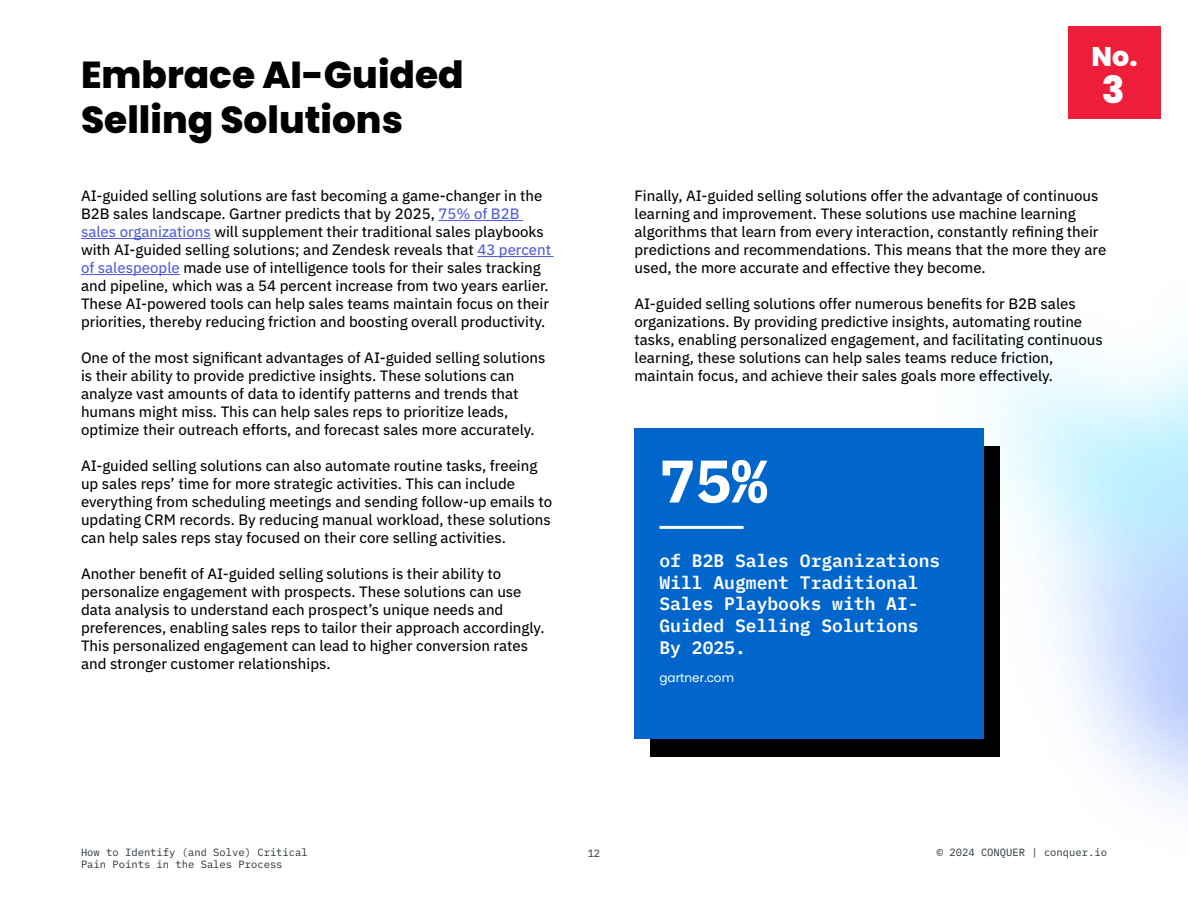
<style>
.page{position:relative;width:1188px;height:918px;background:#fff}
.page>*{position:absolute;margin:0;border:0;box-sizing:border-box;transform-origin:0 0}
.t1{font:700 60px "IBM Plex Mono";color:#fff}
.t2{font:800 37.5px/45px "Poppins";color:#000101}
.t3{font:800 37.5px "Poppins";color:#fff}
.t4{font:800 27px "Poppins";color:#fff}
.t5{font:600 18px/21.6px "IBM Plex Mono";color:#fff}
.t6{font:15px/18px "IBM Plex Sans Text";color:#000101}
.t7{font:12px "Poppins";color:#fff}
.t8{font:10.5px/12.6px "IBM Plex Mono";color:#2a3439}
.s1{color:#4f5cd6}
</style>
<div class="page">
<div style="left:1069px;top:26px;width:92px;height:92px;background:#ee1e3a"></div>
<hr style="left:438px;top:220px;width:85px;height:1px;background:#4f5cd6">
<hr style="left:81px;top:238px;width:130px;height:1px;background:#4f5cd6">
<hr style="left:477px;top:256px;width:76px;height:1px;background:#4f5cd6">
<hr style="left:81px;top:274px;width:99px;height:1px;background:#4f5cd6">
<div style="left:650px;top:446px;width:350px;height:311px;background:#000"></div>
<div style="left:634px;top:428px;width:350px;height:311px;background:#06c"></div>
<hr style="left:660px;top:526px;width:84px;height:3px;background:#fff">
<h2 class="t2" style="left:81px;top:53px;width:384px">Embrace AI-Guided<br>Selling Solutions</h2>
<p class="t6" style="left:81px;top:185px;width:472px">AI-guided selling solutions are fast becoming a game-changer in the B2B sales landscape. Gartner predicts that by 2025, <span class="s1">75% of B2B sales organizations</span> will supplement their traditional sales playbooks with AI-guided selling solutions; and Zendesk reveals that <span class="s1">43 percent of salespeople</span> made use of intelligence tools for their sales tracking and pipeline, which was a 54 percent increase from two years earlier.<br>These AI-powered tools can help sales teams maintain focus on their priorities, thereby reducing friction and boosting overall productivity.</p>
<p class="t6" style="left:81px;top:347px;width:466px">One of the most significant advantages of AI-guided selling solutions is their ability to provide predictive insights. These solutions can analyze vast amounts of data to identify patterns and trends that humans might miss. This can help sales reps to prioritize leads, optimize their outreach efforts, and forecast sales more accurately.</p>
<p class="t6" style="left:81px;top:455px;width:473px">AI-guided selling solutions can also automate routine tasks, freeing up sales reps’ time for more strategic activities. This can include everything from scheduling meetings and sending follow-up emails to updating CRM records. By reducing manual workload, these solutions can help sales reps stay focused on their core selling activities.</p>
<p class="t6" style="left:81px;top:563px;width:465px">Another benefit of AI-guided selling solutions is their ability to personalize engagement with prospects. These solutions can use data analysis to understand each prospect’s unique needs and preferences, enabling sales reps to tailor their approach accordingly.<br>This personalized engagement can lead to higher conversion rates and stronger customer relationships.</p>
<h3 class="t4" style="left:1092px;top:40px;width:47px">No.</h3>
<h2 class="t3" style="left:1102px;top:68px;width:24px">3</h2>
<p class="t6" style="left:634px;top:185px;width:473px">Finally, AI-guided selling solutions offer the advantage of continuous learning and improvement. These solutions use machine learning algorithms that learn from every interaction, constantly refining their predictions and recommendations. This means that the more they are used, the more accurate and effective they become.</p>
<p class="t6" style="left:634px;top:293px;width:470px">AI-guided selling solutions offer numerous benefits for B2B sales organizations. By providing predictive insights, automating routine tasks, enabling personalized engagement, and facilitating continuous learning, these solutions can help sales teams reduce friction, maintain focus, and achieve their sales goals more effectively.</p>
<h1 class="t1" style="left:660px;top:433px;width:109px">75%</h1>
<p class="t5" style="left:660px;top:549px;width:282px">of B2B Sales Organizations<br>Will Augment Traditional<br>Sales Playbooks with AI-<br>Guided Selling Solutions<br>By 2025.</p>
<p class="t7" style="left:660px;top:671px;width:76px">gartner.com</p>
<p class="t8" style="left:81px;top:845px;width:228px">How to Identify (and Solve) Critical<br>Pain Points in the Sales Process</p>
<p class="t8" style="left:588px;top:847px;width:14px">12</p>
<p class="t8" style="left:937px;top:845px;width:172px">© 2024 CONQUER | conquer.io</p>
</div>
